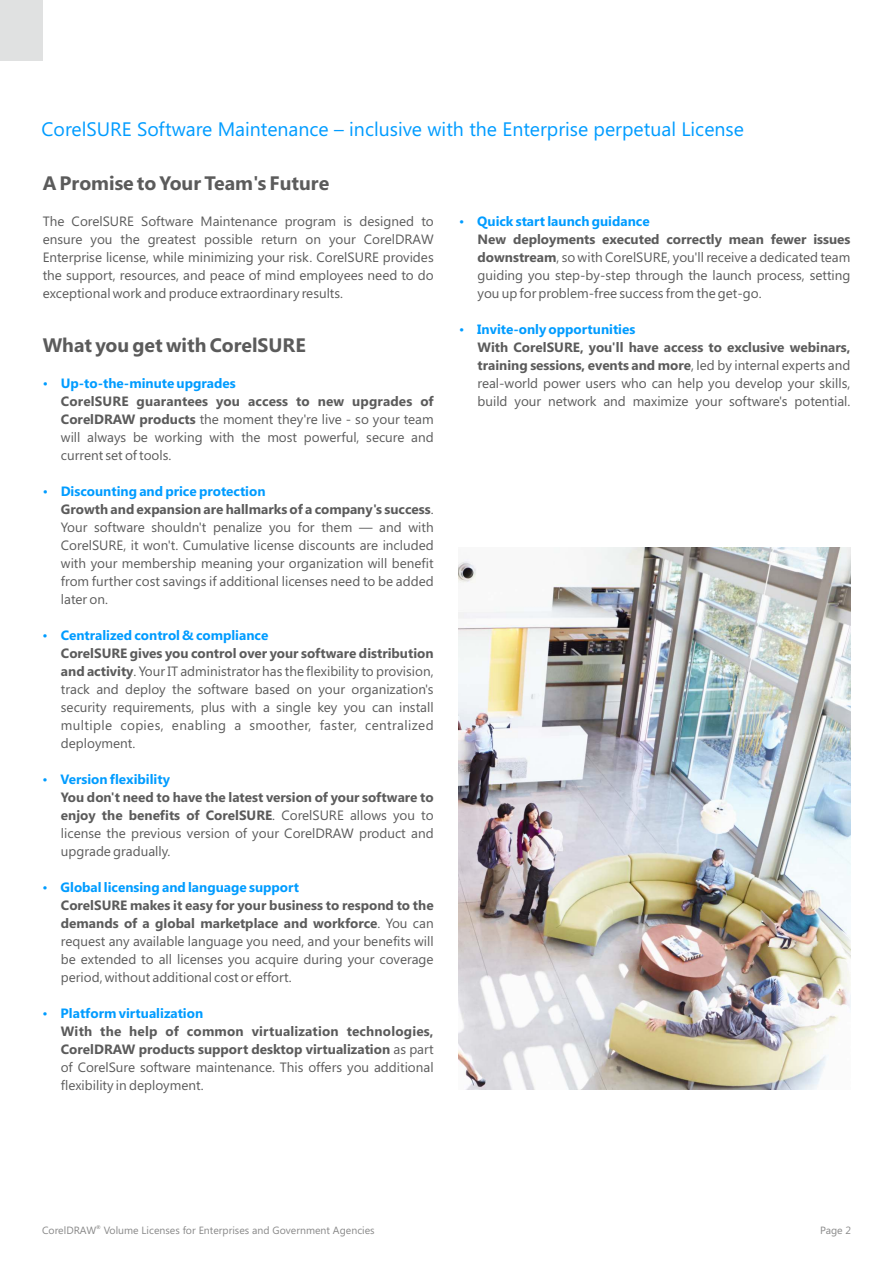
<style>
.page{position:relative;width:893px;height:1263px;background:#fff}
.page>*{position:absolute;margin:0;border:0;box-sizing:border-box;transform-origin:0 0}
.t1{font:19.5px "Segoe UI";color:#009cff}
.t2{font:700 19.5px "Segoe UI";color:#5b5b5b}
.t3{font:13.5px/18px "Segoe UI";color:#5b5b5b;text-align:justify}
.t4{font:700 13.5px/18px "Segoe UI";color:#5b5b5b;text-align:justify}
.t5{font:700 13.5px "Segoe UI";color:#009cff}
.t6{font:10.5px "Segoe UI";color:#898989}
.t7{font:5.25px "Segoe UI";color:#727271}
.s1{font-weight:700}
.s2{font-weight:700;color:#009cff}
.s3{font-weight:400}
</style>
<div class="page">
<div style="left:0;top:0;width:43px;height:61px;background:#e0e1e1"></div>
<img style="left:459px;top:548px;width:391px;height:541px">
<h1 class="t1" style="left:42px;top:121px;width:704px">CorelSURE Software Maintenance – inclusive with the Enterprise perpetual License</h1>
<h1 class="t2" style="left:43px;top:176px;width:288px">A Promise to Your Team's Future</h1>
<p class="t3" style="left:43px;top:213px;width:393px">The CorelSURE Software Maintenance program is designed to ensure you the greatest possible return on your CorelDRAW Enterprise license, while minimizing your risk. CorelSURE provides the support, resources, and peace of mind employees need to do exceptional work and produce extraordinary results.</p>
<h1 class="t2" style="left:43px;top:338px;width:265px">What you get with CorelSURE</h1>
<p class="t5" style="left:61px;top:378px;width:177px">Up-to-the-minute upgrades</p>
<p class="t3" style="left:61px;top:393px;width:374px"><span class="s1">CorelSURE guarantees you access to new upgrades of CorelDRAW products</span> the moment they're live - so your team will always be working with the most powerful, secure and current set of tools.</p>
<p class="t3" style="left:61px;top:483px;width:374px;text-align:left"><span class="s2">Discounting and price protection<br></span><span class="s1">Growth and expansion are hallmarks of a company's success</span>.<br>Your software shouldn't penalize you for them — and with CorelSURE, it won't. Cumulative license discounts are included with your membership meaning your organization will benefit from further cost savings if additional licenses need to be added later on.</p>
<p class="t5" style="left:61px;top:630px;width:209px">Centralized control &amp; compliance</p>
<p class="t3" style="left:61px;top:645px;width:374px"><span class="s1">CorelSURE gives you control over your software distribution and activity</span>. Your IT administrator has the flexibility to provision, track and deploy the software based on your organization's security requirements, plus with a single key you can install multiple copies, enabling a smoother, faster, centralized deployment.</p>
<p class="t5" style="left:61px;top:774px;width:111px">Version flexibility</p>
<p class="t3" style="left:61px;top:789px;width:374px"><span class="s1">You don't need to have the latest version of your software to enjoy the benefits of CorelSURE</span>. CorelSURE allows you to license the previous version of your CorelDRAW product and upgrade gradually.</p>
<p class="t5" style="left:61px;top:882px;width:240px">Global licensing and language support</p>
<p class="t3" style="left:61px;top:897px;width:374px"><span class="s1">CorelSURE makes it easy for your business to respond to the demands of a global marketplace and workforce</span>. You can request any available language you need, and your benefits will be extended to all licenses you acquire during your coverage period, without additional cost or effort.</p>
<p class="t5" style="left:61px;top:1008px;width:144px">Platform virtualization</p>
<p class="t4" style="left:61px;top:1023px;width:374px">With the help of common virtualization technologies, CorelDRAW products support desktop virtualization <span class="s3">as part of CorelSure software maintenance. This offers you additional flexibility in deployment.</span></p>
<p class="t5" style="left:477px;top:216px;width:174px">Quick start launch guidance</p>
<p class="t3" style="left:477px;top:231px;width:374px"><span class="s1">New deployments executed correctly mean fewer issues downstream</span>, so with CorelSURE, you'll receive a dedicated team guiding you step-by-step through the launch process, setting you up for problem-free success from the get-go.</p>
<p class="t5" style="left:477px;top:324px;width:160px">Invite-only opportunities</p>
<p class="t3" style="left:477px;top:339px;width:374px"><span class="s1">With CorelSURE, you'll have access to exclusive webinars, training sessions, events and more</span>, led by internal experts and real-world power users who can help you develop your skills, build your network and maximize your software's potential.</p>
<p class="t7" style="left:96px;top:1225px;width:6px">®</p>
<p class="t6" style="left:820px;top:1227px;width:33px">Page 2</p>
<p class="t6" style="left:42px;top:1227px;width:334px">CorelDRAW Volume Licenses for Enterprises and Government Agencies</p>
</div>
